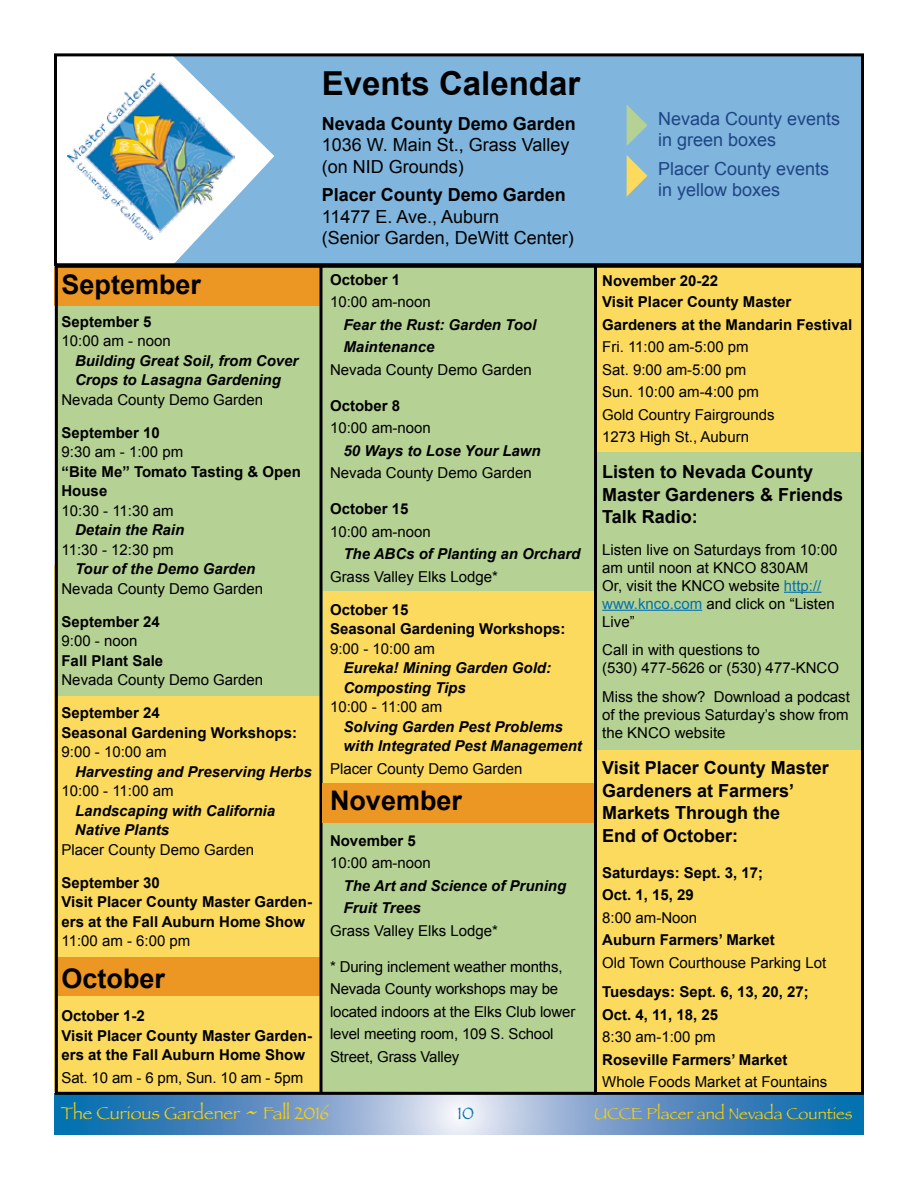
<style>
.page{position:relative;width:918px;height:1188px;background:#fff}
.page>*{position:absolute;margin:0;border:0;box-sizing:border-box;transform-origin:0 0}
.t1{font:700 33px "Arial";color:#000}
.t2{font:700 27px "Arial";color:#000}
.t3{font:700 18px/22.5px "Arial";color:#000}
.t4{font:18px/21.6px "Arial";color:#000}
.t5{font:18px/21.6px "Arial";color:#1f4585}
.t6{font:18px "Papyrus";color:#f9d10a}
.t7{font:18px "Papyrus";color:#0272b1}
.t8{font:16.5px "Papyrus";color:#f9d10a}
.t9{font:15px/22.5px "Arial";color:#000}
.t10{font:700 15px/19.5px "Arial";color:#000}
.t11{font:italic 700 15px/19.5px "Arial";color:#000}
.s1{color:#0272b1}
.s2{font-size:27px}
</style>
<div class="page">
<svg style="left:54px;top:1094px;width:810px;height:41px;background:#6696c4"></svg>
<div style="left:174px;top:57px;width:686px;height:205px;background:#80b5dd"></div>
<div style="left:54px;top:565px;width:267px;height:527px;background:#fbda5e"></div>
<div style="left:321px;top:267px;width:276px;height:827px;background:#b5d194"></div>
<div style="left:54px;top:267px;width:267px;height:39px;background:#ec9624"></div>
<div style="left:57px;top:306px;width:263px;height:390px;background:#b5d194"></div>
<div style="left:56px;top:957px;width:266px;height:39px;background:#ec9624"></div>
<img style="left:67px;top:74px;width:167px;height:166px">
<hr style="left:320px;top:266px;width:2px;height:828px;background:#000">
<div style="left:54px;top:53px;width:810px;height:213px;border:3px solid #000"></div>
<svg style="left:627px;top:104px;width:20px;height:42px"></svg>
<svg style="left:627px;top:155px;width:20px;height:42px"></svg>
<div style="left:323px;top:591px;width:275px;height:197px;background:#fbda5e"></div>
<div style="left:322px;top:783px;width:274px;height:39px;background:#ec9624"></div>
<div style="left:598px;top:268px;width:263px;height:824px;background:#fbda5e"></div>
<div style="left:597px;top:452px;width:264px;height:298px;background:#b5d194"></div>
<hr style="left:784px;top:592px;width:37px;height:1px;background:#0272b1">
<hr style="left:602px;top:610px;width:100px;height:1px;background:#0272b1">
<hr style="left:594px;top:266px;width:3px;height:829px;background:#000">
<h2 class="t2" style="left:62px;top:266px;width:141px">September</h2>
<p class="t10" style="left:62px;top:312px;width:92px">September 5</p>
<p class="t9" style="left:62px;top:330px;width:111px">10:00 am - noon</p>
<p class="t11" style="left:75px;top:351px;width:225px">Building Great Soil, from Cover<br>Crops to Lasagna Gardening</p>
<p class="t9" style="left:62px;top:388px;width:203px">Nevada County Demo Garden</p>
<p class="t10" style="left:62px;top:423px;width:100px">September 10</p>
<p class="t9" style="left:62px;top:441px;width:123px">9:30 am - 1:00 pm</p>
<p class="t10" style="left:62px;top:462px;width:241px">“Bite Me” Tomato Tasting &amp; Open<br>House</p>
<p class="t9" style="left:62px;top:499px;width:114px">10:30 - 11:30 am</p>
<p class="t11" style="left:75px;top:520px;width:111px">Detain the Rain</p>
<p class="t9" style="left:62px;top:538px;width:114px">11:30 - 12:30 pm</p>
<p class="t11" style="left:75px;top:559px;width:182px">Tour of the Demo Garden</p>
<p class="t9" style="left:62px;top:577px;width:203px">Nevada County Demo Garden</p>
<p class="t10" style="left:62px;top:612px;width:100px">September 24</p>
<p class="t9" style="left:62px;top:630px;width:77px">9:00 - noon</p>
<p class="t10" style="left:62px;top:651px;width:103px">Fall Plant Sale</p>
<p class="t9" style="left:62px;top:669px;width:203px">Nevada County Demo Garden</p>
<p class="t10" style="left:62px;top:703px;width:237px">September 24<br>Seasonal Gardening Workshops:</p>
<p class="t9" style="left:62px;top:741px;width:107px">9:00 - 10:00 am</p>
<p class="t11" style="left:75px;top:762px;width:238px">Harvesting and Preserving Herbs</p>
<p class="t9" style="left:62px;top:780px;width:114px">10:00 - 11:00 am</p>
<p class="t11" style="left:75px;top:801px;width:202px">Landscaping with California<br>Native Plants</p>
<p class="t9" style="left:61px;top:838px;width:194px">Placer County Demo Garden</p>
<p class="t10" style="left:61px;top:873px;width:252px">September 30<br>Visit Placer County Master Garden&shy;ers at the Fall Auburn Home Show</p>
<p class="t9" style="left:61px;top:930px;width:130px">11:00 am - 6:00 pm</p>
<h2 class="t2" style="left:62px;top:961px;width:105px">October</h2>
<p class="t10" style="left:62px;top:1006px;width:252px">October 1-2<br>Visit Placer County Master Garden&shy;ers at the Fall Auburn Home Show</p>
<p class="t9" style="left:62px;top:1066px;width:243px">Sat. 10 am - 6 pm, Sun. 10 am - 5pm</p>
<h1 class="t1" style="left:322px;top:61px;width:260px">Events Calendar</h1>
<p class="t3" style="left:322px;top:113px;width:256px">Nevada County Demo Garden</p>
<p class="t4" style="left:322px;top:134px;width:249px">1036 W. Main St., Grass Valley (on NID Grounds)</p>
<p class="t3" style="left:322px;top:184px;width:246px">Placer County Demo Garden</p>
<p class="t4" style="left:322px;top:206px;width:254px">11477 E. Ave., Auburn<br>(Senior Garden, DeWitt Center)</p>
<p class="t10" style="left:330px;top:270px;width:72px">October 1</p>
<p class="t9" style="left:330px;top:291px;width:102px">10:00 am-noon</p>
<p class="t11" style="left:344px;top:314px;width:194px;line-height:22.5px">Fear the Rust: Garden Tool<br>Maintenance</p>
<p class="t9" style="left:330px;top:358px;width:203px">Nevada County Demo Garden</p>
<p class="t10" style="left:330px;top:396px;width:72px">October 8</p>
<p class="t9" style="left:330px;top:417px;width:102px">10:00 am-noon</p>
<p class="t11" style="left:344px;top:441px;width:199px">50 Ways to Lose Your Lawn</p>
<p class="t9" style="left:330px;top:462px;width:203px">Nevada County Demo Garden</p>
<p class="t10" style="left:330px;top:500px;width:80px">October 15</p>
<p class="t9" style="left:330px;top:520px;width:102px">10:00 am-noon</p>
<p class="t11" style="left:344px;top:545px;width:238px">The ABCs of Planting an Orchard</p>
<p class="t9" style="left:330px;top:565px;width:170px">Grass Valley Elks Lodge*</p>
<p class="t10" style="left:330px;top:600px;width:237px">October 15<br>Seasonal Gardening Workshops:</p>
<p class="t9" style="left:330px;top:637px;width:107px">9:00 - 10:00 am</p>
<p class="t11" style="left:344px;top:659px;width:209px">Eureka! Mining Garden Gold:<br>Composting Tips</p>
<p class="t9" style="left:330px;top:696px;width:114px">10:00 - 11:00 am</p>
<p class="t11" style="left:344px;top:717px;width:240px">Solving Garden Pest Problems with Integrated Pest Management</p>
<p class="t9" style="left:330px;top:757px;width:194px">Placer County Demo Garden</p>
<h2 class="t2" style="left:330px;top:782px;width:134px">November</h2>
<p class="t10" style="left:330px;top:831px;width:87px">November 5</p>
<p class="t9" style="left:330px;top:852px;width:102px">10:00 am-noon</p>
<p class="t11" style="left:344px;top:875px;width:224px;line-height:22.5px">The Art and Science of Pruning<br>Fruit Trees</p>
<p class="t9" style="left:330px;top:919px;width:170px">Grass Valley Elks Lodge*</p>
<p class="t9" style="left:330px;top:955px;width:247px">* During inclement weather months,<br>Nevada County workshops may be located indoors at the Elks Club lower level meeting room, 109 S. School<br>Street, Grass Valley</p>
<p class="t5" style="left:658px;top:108px;width:184px">Nevada County events in green boxes</p>
<p class="t5" style="left:658px;top:158px;width:173px">Placer County events in yellow boxes</p>
<p class="t10" style="left:602px;top:271px;width:190px;line-height:21px">November 20-22<br>Visit Placer County Master</p>
<p class="t10" style="left:602px;top:315px;width:252px">Gardeners at the Mandarin Festival</p>
<p class="t9" style="left:602px;top:336px;width:174px">Fri. 11:00 am-5:00 pm<br>Sat. 9:00 am-5:00 pm<br>Sun. 10:00 am-4:00 pm<br>Gold Country Fairgrounds<br>1273 High St., Auburn</p>
<p class="t3" style="left:602px;top:461px;width:243px">Listen to Nevada County<br>Master Gardeners &amp; Friends<br>Talk Radio:</p>
<p class="t9" style="left:602px;top:541px;width:237px;line-height:18px">Listen live on Saturdays from 10:00 am until noon at KNCO 830AM<br>Or, visit the KNCO website <span class="s1">http:// www.knco.com</span> and click on “Listen<br>Live”</p>
<p class="t9" style="left:602px;top:641px;width:238px;line-height:18px">Call in with questions to<br>(530) 477-5626 or (530) 477-KNCO</p>
<p class="t9" style="left:602px;top:688px;width:249px;line-height:18px;text-align:justify">Miss the show? Download a podcast of the previous Saturday’s show from the KNCO website</p>
<p class="t3" style="left:602px;top:757px;width:228px">Visit Placer County Master<br>Gardeners at Farmers’<br>Markets Through the<br>End of October:</p>
<p class="t10" style="left:602px;top:862px;width:162px;line-height:22.5px">Saturdays: Sept. 3, 17;<br>Oct. 1, 15, 29</p>
<p class="t9" style="left:602px;top:906px;width:97px">8:00 am-Noon</p>
<p class="t10" style="left:602px;top:931px;width:174px">Auburn Farmers’ Market</p>
<p class="t9" style="left:602px;top:951px;width:225px">Old Town Courthouse Parking Lot</p>
<p class="t10" style="left:602px;top:981px;width:208px;line-height:22.5px">Tuesdays: Sept. 6, 13, 20, 27;<br>Oct. 4, 11, 18, 25</p>
<p class="t9" style="left:602px;top:1026px;width:115px">8:30 am-1:00 pm</p>
<p class="t10" style="left:602px;top:1050px;width:187px">Roseville Farmers’ Market</p>
<p class="t9" style="left:602px;top:1071px;width:227px">Whole Foods Market at Fountains</p>
<p class="t6" style="left:61px;top:1102px;width:270px">The Curious Gardener <span class="s2">~</span> Fall 2016</p>
<p class="t7" style="left:458px;top:1102px;width:18px">10</p>
<p class="t8" style="left:594px;top:1103px;width:260px">UCCE Placer and Nevada Counties</p>
</div>
